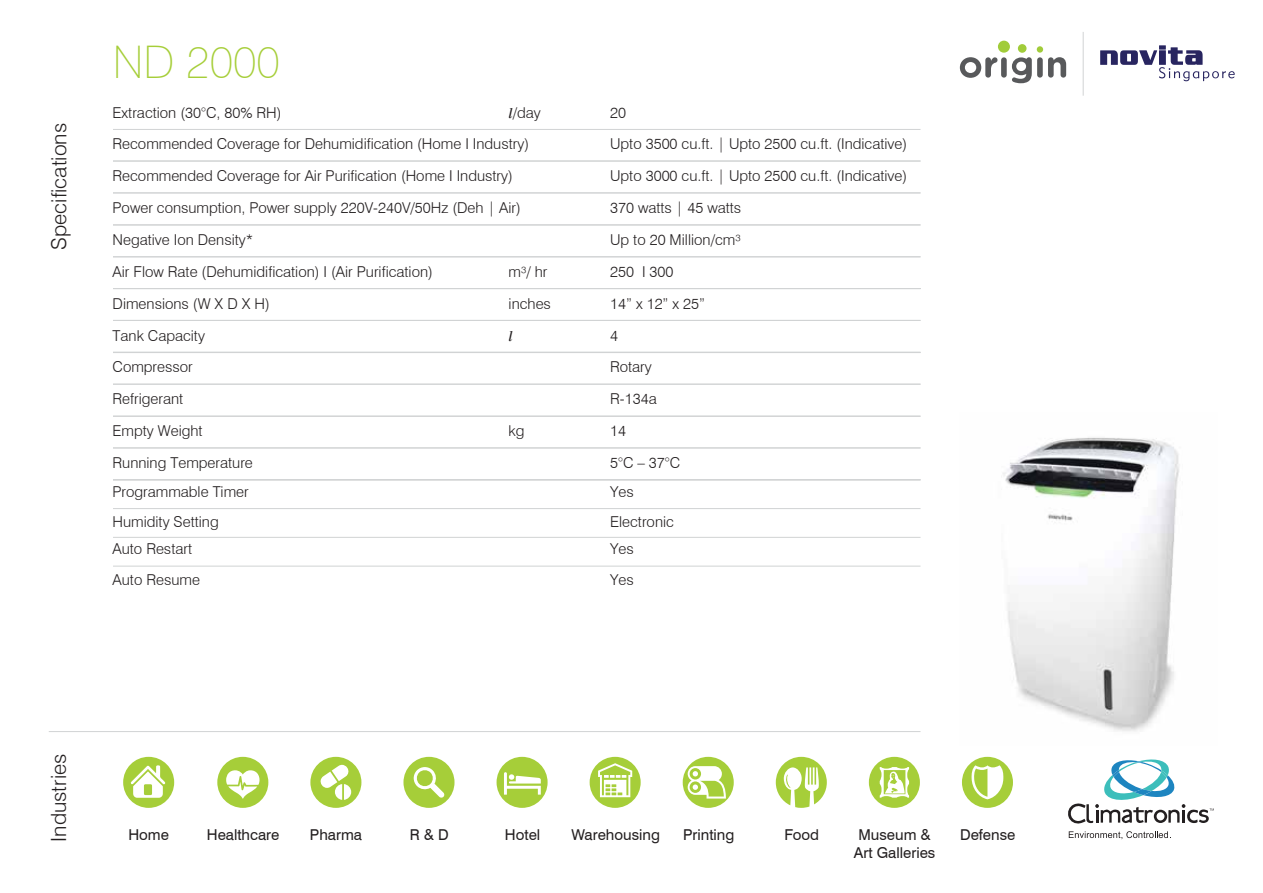
<style>
.page{position:relative;width:1263px;height:893px;background:#fff}
.page>*{position:absolute;margin:0;border:0;box-sizing:border-box;transform-origin:0 0}
.t1{font:100 45px "Swiss 721 BT";color:#a6ce39}
.t2{font:300 21px "Swiss 721 BT";color:#231f20}
.t3{font:300 15px/31.8px "Swiss 721 BT";color:#231f20}
.t4{font:15px/18px "Swiss 721 BT";color:#231f20;text-align:center}
.t5{font:italic 15px "Bodoni";color:#231f20}
.s1{font-family:"Bodoni";font-weight:400;font-style:italic}
</style>
<div class="page">
<img style="left:1003px;top:437px;width:176px;height:295px">
<hr style="left:49px;top:731px;width:871px;height:1px;background:#d1d3d4">
<div style="left:217px;top:757px;width:51px;height:51px;background:#a6ce39;border-radius:50%"></div>
<svg style="left:226px;top:770px;width:34px;height:29px"></svg>
<div style="left:310px;top:757px;width:51px;height:51px;background:#a6ce39;border-radius:50%"></div>
<svg style="left:320px;top:765px;width:31px;height:35px"></svg>
<div style="left:403px;top:757px;width:51px;height:51px;background:#a6ce39;border-radius:50%"></div>
<svg style="left:414px;top:767px;width:31px;height:31px"></svg>
<div style="left:590px;top:757px;width:51px;height:51px;background:#a6ce39;border-radius:50%"></div>
<svg style="left:598px;top:763px;width:34px;height:34px"></svg>
<div style="left:497px;top:757px;width:51px;height:51px;background:#a6ce39;border-radius:50%"></div>
<svg style="left:504px;top:772px;width:37px;height:23px"></svg>
<div style="left:683px;top:757px;width:51px;height:51px;background:#a6ce39;border-radius:50%"></div>
<svg style="left:688px;top:766px;width:38px;height:33px"></svg>
<svg style="left:776px;top:757px;width:51px;height:51px"></svg>
<div style="left:869px;top:757px;width:51px;height:51px;background:#a6ce39;border-radius:50%"></div>
<svg style="left:880px;top:767px;width:29px;height:31px"></svg>
<div style="left:962px;top:757px;width:51px;height:51px;background:#a6ce39;border-radius:50%"></div>
<svg style="left:971px;top:765px;width:32px;height:34px"></svg>
<div style="left:123px;top:757px;width:51px;height:51px;background:#a6ce39;border-radius:50%"></div>
<svg style="left:131px;top:765px;width:34px;height:33px"></svg>
<hr style="left:113px;top:129px;width:807px;height:1px;background:#d1d3d4">
<hr style="left:113px;top:161px;width:807px;height:1px;background:#d1d3d4">
<hr style="left:113px;top:224px;width:807px;height:1px;background:#d1d3d4">
<hr style="left:113px;top:193px;width:807px;height:1px;background:#d1d3d4">
<hr style="left:113px;top:256px;width:807px;height:1px;background:#d1d3d4">
<hr style="left:113px;top:225px;width:807px;height:1px;background:#d1d3d4">
<hr style="left:113px;top:257px;width:807px;height:1px;background:#d1d3d4">
<hr style="left:113px;top:288px;width:807px;height:1px;background:#d1d3d4">
<hr style="left:113px;top:320px;width:807px;height:1px;background:#d1d3d4">
<hr style="left:113px;top:352px;width:807px;height:1px;background:#d1d3d4">
<hr style="left:113px;top:384px;width:807px;height:1px;background:#d1d3d4">
<hr style="left:113px;top:416px;width:807px;height:1px;background:#d1d3d4">
<hr style="left:113px;top:448px;width:807px;height:1px;background:#d1d3d4">
<hr style="left:1083px;top:32px;width:1px;height:64px;background:#d1d3d4">
<svg style="left:1100px;top:45px;width:135px;height:36px"></svg>
<div style="left:998px;top:41px;width:12px;height:12px;background:#a1cc3a;border-radius:50%"></div>
<div style="left:1018px;top:44px;width:8px;height:9px;background:#a1cc3a;border-radius:50%"></div>
<div style="left:1037px;top:46px;width:6px;height:7px;background:#a1cc3a;border-radius:50%"></div>
<svg style="left:960px;top:57px;width:37px;height:21px"></svg>
<div style="left:1001px;top:57px;width:6px;height:21px;background:#58595b;border-radius:3px"></div>
<svg style="left:1012px;top:57px;width:20px;height:26px"></svg>
<div style="left:1037px;top:57px;width:6px;height:21px;background:#58595b;border-radius:3px"></div>
<svg style="left:1048px;top:57px;width:18px;height:21px"></svg>
<hr style="left:113px;top:479px;width:807px;height:1px;background:#d1d3d4">
<hr style="left:113px;top:508px;width:807px;height:1px;background:#d1d3d4">
<hr style="left:113px;top:537px;width:807px;height:1px;background:#d1d3d4">
<hr style="left:113px;top:566px;width:807px;height:1px;background:#d1d3d4">
<svg style="left:1069px;top:831px;width:99px;height:8px"></svg>
<svg style="left:1068px;top:759px;width:146px;height:65px"></svg>
<h2 class="t2" style="left:46px;top:250px;width:128px;rotate:-90deg">Specifications</h2>
<h1 class="t1" style="left:113px;top:35px;width:169px">ND 2000</h1>
<p class="t3" style="left:113px;top:96px;width:170px">Extraction (30°C, 80% RH)</p>
<p class="t3" style="left:509px;top:96px;width:34px"><span class="s1">l</span>/day</p>
<p class="t3" style="left:610px;top:96px;width:17px">20</p>
<p class="t3" style="left:113px;top:128px;width:418px">Recommended Coverage for Dehumidification (Home I Industry)</p>
<p class="t3" style="left:610px;top:128px;width:299px">Upto 3500 cu.ft. | Upto 2500 cu.ft. (Indicative)</p>
<p class="t3" style="left:113px;top:160px;width:402px">Recommended Coverage for Air Purification (Home I Industry)</p>
<p class="t3" style="left:610px;top:160px;width:299px">Upto 3000 cu.ft. | Upto 2500 cu.ft. (Indicative)<br>370 watts | 45 watts</p>
<p class="t3" style="left:113px;top:224px;width:142px">Negative Ion Density*</p>
<p class="t3" style="left:610px;top:224px;width:132px">Up to 20 Million/cm³</p>
<p class="t3" style="left:113px;top:255px;width:322px">Air Flow Rate (Dehumidification) I (Air Purification)</p>
<p class="t3" style="left:509px;top:255px;width:40px">m³/ hr</p>
<p class="t3" style="left:610px;top:255px;width:65px">250 I 300</p>
<p class="t3" style="left:113px;top:287px;width:159px">Dimensions (W X D X H)</p>
<p class="t3" style="left:509px;top:287px;width:44px">inches</p>
<p class="t3" style="left:610px;top:287px;width:96px">14” x 12” x 25”</p>
<p class="t3" style="left:113px;top:319px;width:94px">Tank Capacity</p>
<p class="t5" style="left:509px;top:327px;width:6px">l</p>
<p class="t3" style="left:610px;top:319px;width:9px">4</p>
<p class="t3" style="left:113px;top:351px;width:82px">Compressor</p>
<p class="t3" style="left:610px;top:351px;width:43px">Rotary</p>
<p class="t3" style="left:113px;top:383px;width:72px">Refrigerant</p>
<p class="t3" style="left:610px;top:383px;width:48px">R-134a</p>
<p class="t3" style="left:113px;top:415px;width:92px">Empty Weight</p>
<p class="t3" style="left:509px;top:415px;width:17px">kg</p>
<p class="t3" style="left:610px;top:415px;width:17px">14</p>
<p class="t3" style="left:113px;top:447px;width:142px">Running Temperature</p>
<p class="t3" style="left:610px;top:447px;width:72px">5°C – 37°C</p>
<p class="t3" style="left:113px;top:192px;width:410px">Power consumption, Power supply 220V-240V/50Hz (Deh | Air)</p>
<p class="t3" style="left:113px;top:476px;width:138px">Programmable Timer</p>
<p class="t3" style="left:610px;top:476px;width:25px">Yes</p>
<p class="t3" style="left:113px;top:505px;width:108px">Humidity Setting</p>
<p class="t3" style="left:610px;top:505px;width:65px">Electronic</p>
<p class="t3" style="left:113px;top:532px;width:81px">Auto Restart</p>
<p class="t3" style="left:610px;top:532px;width:25px">Yes</p>
<p class="t3" style="left:113px;top:563px;width:89px">Auto Resume</p>
<p class="t3" style="left:610px;top:563px;width:25px">Yes</p>
<h2 class="t2" style="left:46px;top:842px;width:90px;rotate:-90deg">Industries</h2>
<p class="t4" style="left:128px;top:825px;width:42px">Home</p>
<p class="t4" style="left:207px;top:825px;width:74px">Healthcare</p>
<p class="t4" style="left:310px;top:825px;width:54px">Pharma</p>
<p class="t4" style="left:410px;top:825px;width:41px">R &amp; D</p>
<p class="t4" style="left:505px;top:825px;width:37px">Hotel</p>
<p class="t4" style="left:571px;top:825px;width:90px">Warehousing</p>
<p class="t4" style="left:683px;top:825px;width:53px">Printing</p>
<p class="t4" style="left:784px;top:825px;width:36px">Food</p>
<p class="t4" style="left:854px;top:825px;width:83px">Museum &amp;<br>Art Galleries</p>
<p class="t4" style="left:960px;top:825px;width:57px">Defense</p>
</div>
